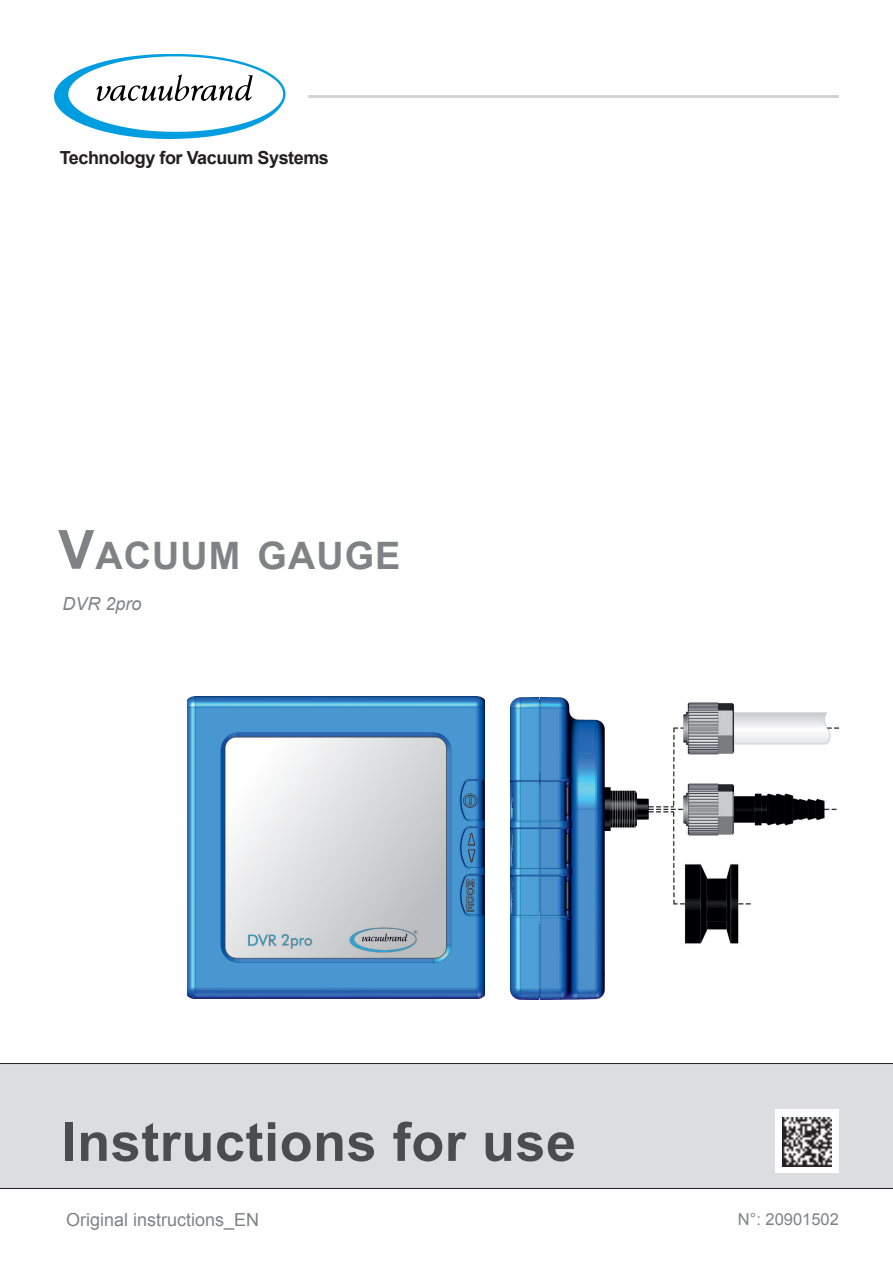
<style>
.page{position:relative;width:893px;height:1263px;background:#fff}
.page>*{position:absolute;margin:0;border:0;box-sizing:border-box;transform-origin:0 0}
.t1{font:700 54px "Arial";letter-spacing:.01em;color:#4b4c4d}
.t2{font:700 37.8px "Arial";letter-spacing:.03em;color:#808285}
.t3{font:700 18px "Arial";letter-spacing:-.025em;color:#231f20}
.t4{font:18px "Arial";color:#808285}
.t5{font:italic 18px "Arial";color:#808285}
.t6{font:16.5px "Arial";color:#808285}
.s1{font-size:54px}
</style>
<div class="page">
<hr style="left:308px;top:95px;width:531px;height:3px;background:#d1d2d4">
<div style="left:0;top:1063px;width:893px;height:126px;background:#dcdddf"></div>
<img style="left:187px;top:696px;width:298px;height:302px">
<img style="left:511px;top:697px;width:328px;height:302px">
<svg style="left:54px;top:54px;width:231px;height:85px"></svg>
<div style="left:775px;top:1109px;width:64px;height:64px;background:#fff"></div>
<img style="left:783px;top:1118px;width:48px;height:49px">
<p class="t3" style="left:60px;top:145px;width:271px">Technology for Vacuum Systems</p>
<h2 class="t2" style="left:58px;top:530px;width:344px"><span class="s1">V</span>ACUUM GAUGE</h2>
<p class="t5" style="left:63px;top:592px;width:81px">DVR 2pro</p>
<h1 class="t1" style="left:62px;top:1106px;width:516px">Instructions for use</h1>
<p class="t4" style="left:66px;top:1208px;width:195px">Original instructions_EN</p>
<p class="t6" style="left:738px;top:1209px;width:103px">N°: 20901502</p>
</div>
